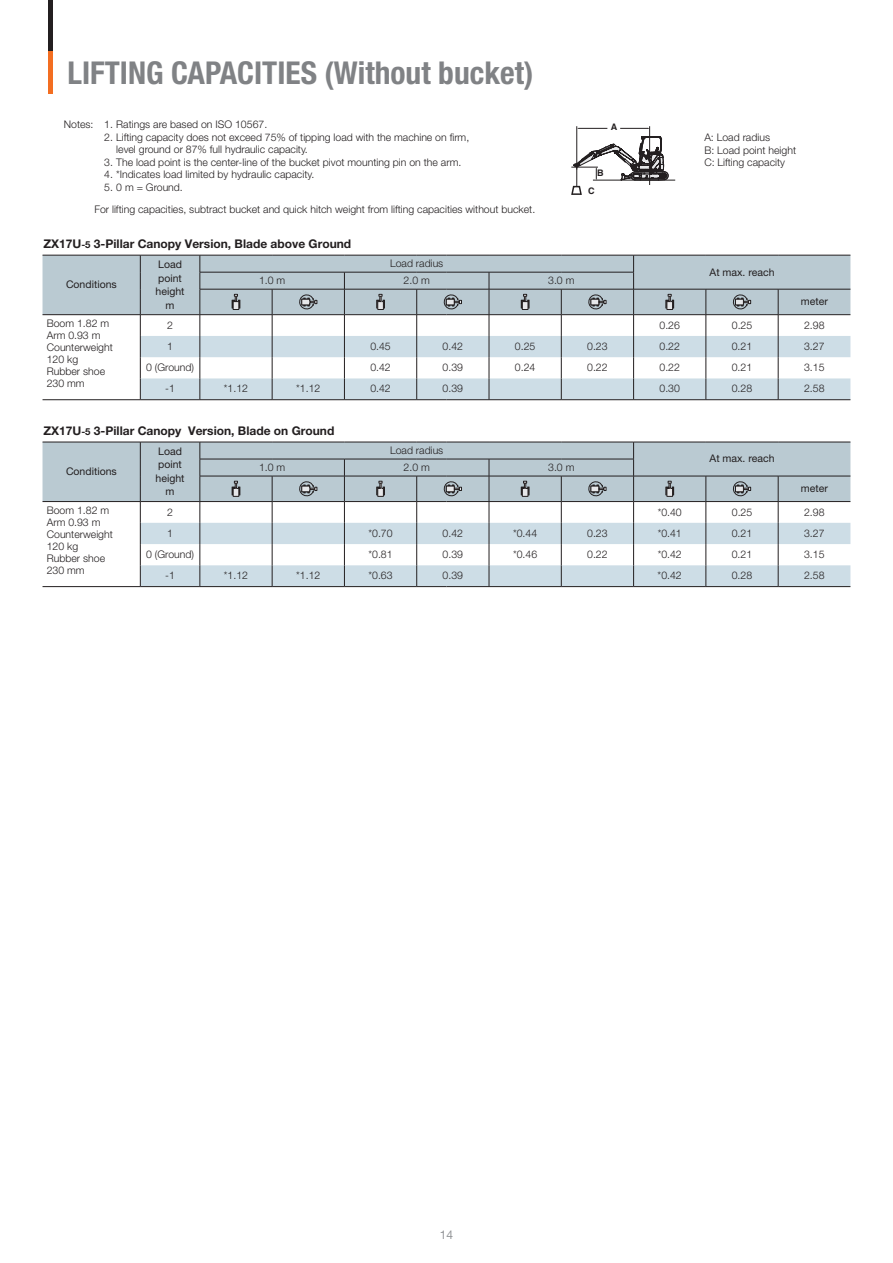
<style>
.page{position:relative;width:893px;height:1263px;background:#fff}
.page>*{position:absolute;margin:0;border:0;box-sizing:border-box;transform-origin:0 0}
.t1{font:700 condensed 31.5px "Helvetica Neue";color:#808285}
.t2{font:700 12px "Helvetica Neue";color:#231f20}
.t3{font:12px "Helvetica Neue";color:#939598}
.t4{font:300 10.5px/12px "Helvetica Neue";color:#231f20}
.t5{font:10.5px/13.5px "Helvetica Neue";color:#231f20;text-align:center}
.s1{font-size:9.6px}
</style>
<div class="page">
<hr style="left:593px;top:180px;width:82px;height:1px;background:#231f20">
<hr style="left:649px;top:126px;width:1px;height:59px;background:#231f20">
<hr style="left:576px;top:126px;width:1px;height:44px;background:#231f20">
<div style="left:43px;top:256px;width:97px;height:58px;background:#bacad2"></div>
<hr style="left:43px;top:255px;width:97px;height:1px;background:#231f20">
<hr style="left:43px;top:314px;width:97px;height:1px;background:#231f20">
<hr style="left:43px;top:399px;width:97px;height:1px;background:#231f20">
<svg style="left:140px;top:255px;width:710px;height:145px"></svg>
<div style="left:43px;top:443px;width:97px;height:58px;background:#bacad2"></div>
<hr style="left:43px;top:501px;width:97px;height:1px;background:#231f20">
<hr style="left:43px;top:442px;width:97px;height:1px;background:#231f20">
<hr style="left:43px;top:586px;width:97px;height:1px;background:#231f20">
<svg style="left:140px;top:442px;width:710px;height:145px"></svg>
<div style="left:48px;top:0;width:5px;height:51px;background:#231f20"></div>
<div style="left:48px;top:51px;width:5px;height:43px;background:#f36e21"></div>
<svg style="left:577px;top:126px;width:73px;height:4px"></svg>
<svg style="left:571px;top:136px;width:97px;height:59px"></svg>
<h1 class="t1" style="left:68px;top:54px;width:467px">LIFTING CAPACITIES (Without bucket)</h1>
<p class="t4" style="left:64px;top:118px;width:205px">Notes: 1. Ratings are based on ISO 10567.</p>
<p class="t4" style="left:116px;top:130px;width:354px;line-height:12.6px;text-indent:-12px">2. Lifting capacity does not exceed 75% of tipping load with the machine on firm, level ground or 87% full hydraulic capacity.</p>
<p class="t4" style="left:104px;top:156px;width:359px">3. The load point is the center-line of the bucket pivot mounting pin on the arm.</p>
<p class="t4" style="left:104px;top:169px;width:211px">4. *Indicates load limited by hydraulic capacity.</p>
<p class="t4" style="left:94px;top:176px;width:442px;line-height:22px;text-indent:10px">5. 0 m = Ground.<br>For lifting capacities, subtract bucket and quick hitch weight from lifting capacities without bucket.</p>
<p class="t2" style="left:43px;top:237px;width:309px">ZX17U<span class="s1">-5</span> 3-Pillar Canopy Version, Blade above Ground</p>
<p class="t5" style="left:66px;top:278px;width:52px">Conditions</p>
<p class="t5" style="left:156px;top:257px;width:30px">Load point height m</p>
<p class="t4" style="left:390px;top:257px;width:55px">Load radius</p>
<p class="t4" style="left:259px;top:274px;width:28px">1.0 m</p>
<p class="t4" style="left:404px;top:274px;width:28px">2.0 m</p>
<p class="t4" style="left:548px;top:274px;width:28px">3.0 m</p>
<p class="t4" style="left:704px;top:131px;width:93px;line-height:12.6px">A: Load radius<br>B: Load point height<br>C: Lifting capacity</p>
<p class="t5" style="left:709px;top:265px;width:66px">At max. reach</p>
<p class="t5" style="left:801px;top:295px;width:29px">meter</p>
<p class="t4" style="left:47px;top:317px;width:68px">Boom 1.82 m<br>Arm 0.93 m<br>Counterweight<br>120 kg<br>Rubber shoe<br>230 mm</p>
<p class="t4" style="left:167px;top:319px;width:7px">2</p>
<p class="t4" style="left:659px;top:319px;width:22px">0.26</p>
<p class="t4" style="left:732px;top:319px;width:22px">0.25</p>
<p class="t4" style="left:804px;top:319px;width:22px">2.98</p>
<p class="t4" style="left:167px;top:340px;width:7px">1</p>
<p class="t4" style="left:370px;top:340px;width:22px">0.45</p>
<p class="t4" style="left:443px;top:340px;width:22px">0.42</p>
<p class="t4" style="left:515px;top:340px;width:22px">0.25</p>
<p class="t4" style="left:587px;top:340px;width:22px">0.23</p>
<p class="t4" style="left:659px;top:340px;width:22px">0.22</p>
<p class="t4" style="left:732px;top:340px;width:22px">0.21</p>
<p class="t4" style="left:804px;top:340px;width:22px">3.27</p>
<p class="t4" style="left:146px;top:361px;width:49px">0 (Ground)</p>
<p class="t4" style="left:370px;top:361px;width:22px">0.42</p>
<p class="t4" style="left:443px;top:361px;width:22px">0.39</p>
<p class="t4" style="left:515px;top:361px;width:22px">0.24</p>
<p class="t4" style="left:587px;top:361px;width:22px">0.22</p>
<p class="t4" style="left:659px;top:361px;width:22px">0.22</p>
<p class="t4" style="left:732px;top:361px;width:22px">0.21</p>
<p class="t4" style="left:804px;top:361px;width:22px">3.15</p>
<p class="t4" style="left:165px;top:382px;width:11px">-1</p>
<p class="t4" style="left:224px;top:382px;width:26px">*1.12</p>
<p class="t4" style="left:296px;top:382px;width:26px">*1.12</p>
<p class="t4" style="left:370px;top:382px;width:22px">0.42</p>
<p class="t4" style="left:443px;top:382px;width:22px">0.39</p>
<p class="t4" style="left:659px;top:382px;width:22px">0.30</p>
<p class="t4" style="left:732px;top:382px;width:22px">0.28</p>
<p class="t4" style="left:804px;top:382px;width:22px">2.58</p>
<p class="t2" style="left:43px;top:423px;width:293px">ZX17U<span class="s1">-5</span> 3-Pillar Canopy Version, Blade on Ground</p>
<p class="t5" style="left:66px;top:464px;width:52px">Conditions</p>
<p class="t5" style="left:156px;top:444px;width:30px">Load point height m</p>
<p class="t4" style="left:390px;top:444px;width:55px">Load radius</p>
<p class="t5" style="left:709px;top:452px;width:66px">At max. reach</p>
<p class="t4" style="left:259px;top:461px;width:28px">1.0 m</p>
<p class="t4" style="left:404px;top:461px;width:28px">2.0 m</p>
<p class="t4" style="left:548px;top:461px;width:28px">3.0 m</p>
<p class="t5" style="left:801px;top:481px;width:29px">meter</p>
<p class="t4" style="left:47px;top:504px;width:68px">Boom 1.82 m<br>Arm 0.93 m<br>Counterweight<br>120 kg<br>Rubber shoe<br>230 mm</p>
<p class="t4" style="left:167px;top:506px;width:7px">2</p>
<p class="t4" style="left:658px;top:506px;width:26px">*0.40</p>
<p class="t4" style="left:732px;top:506px;width:22px">0.25</p>
<p class="t4" style="left:804px;top:506px;width:22px">2.98</p>
<p class="t4" style="left:167px;top:527px;width:7px">1</p>
<p class="t4" style="left:368px;top:527px;width:26px">*0.70</p>
<p class="t4" style="left:443px;top:527px;width:22px">0.42</p>
<p class="t4" style="left:513px;top:527px;width:26px">*0.44</p>
<p class="t4" style="left:587px;top:527px;width:22px">0.23</p>
<p class="t4" style="left:658px;top:527px;width:26px">*0.41</p>
<p class="t4" style="left:732px;top:527px;width:22px">0.21</p>
<p class="t4" style="left:804px;top:527px;width:22px">3.27</p>
<p class="t4" style="left:146px;top:548px;width:49px">0 (Ground)</p>
<p class="t4" style="left:368px;top:548px;width:26px">*0.81</p>
<p class="t4" style="left:443px;top:548px;width:22px">0.39</p>
<p class="t4" style="left:513px;top:548px;width:26px">*0.46</p>
<p class="t4" style="left:587px;top:548px;width:22px">0.22</p>
<p class="t4" style="left:658px;top:548px;width:26px">*0.42</p>
<p class="t4" style="left:732px;top:548px;width:22px">0.21</p>
<p class="t4" style="left:804px;top:548px;width:22px">3.15</p>
<p class="t4" style="left:165px;top:569px;width:11px">-1</p>
<p class="t4" style="left:224px;top:569px;width:26px">*1.12</p>
<p class="t4" style="left:296px;top:569px;width:26px">*1.12</p>
<p class="t4" style="left:368px;top:569px;width:26px">*0.63</p>
<p class="t4" style="left:443px;top:569px;width:22px">0.39</p>
<p class="t4" style="left:658px;top:569px;width:26px">*0.42</p>
<p class="t4" style="left:732px;top:569px;width:22px">0.28</p>
<p class="t4" style="left:804px;top:569px;width:22px">2.58</p>
<p class="t3" style="left:440px;top:1228px;width:15px">14</p>
</div>
